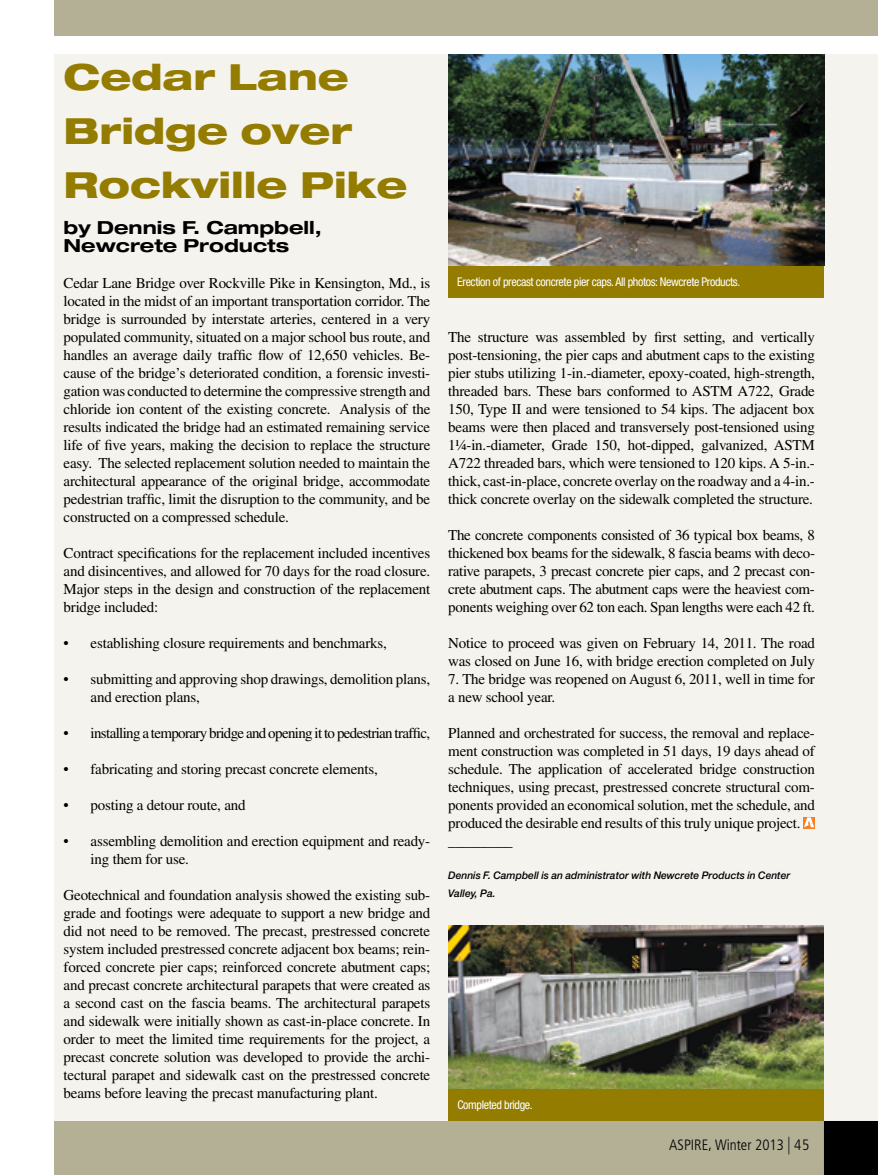
<style>
.page{position:relative;width:878px;height:1175px;background:#fff}
.page>*{position:absolute;margin:0;border:0;box-sizing:border-box;transform-origin:0 0}
.t1{font:800 expanded 36px/54px "Helvetica Neue LT Std";color:#947c00;scale:1.06 1}
.t2{font:700 expanded 18px/18px "Helvetica Neue LT Std";color:#000;scale:1.06 1}
.t3{font:15px/18px "Times LT Std";letter-spacing:-.015em;color:#000;text-align:justify}
.t4{font:15px "Times LT Std";letter-spacing:-.045em;color:#000}
.t5{font:300 condensed 15px "Frutiger LT Std";color:#000}
.t6{font:condensed 12px "Helvetica Neue LT Std";letter-spacing:-.03em;color:#fff}
.t7{font:italic 500 10.5px/18px "Helvetica Neue LT Std";color:#000}
.s1{font-size:17.55px}
</style>
<div class="page">
<div style="left:54px;top:54px;width:824px;height:1066px;background:#f5f3ed"></div>
<div style="left:54px;top:0;width:824px;height:36px;background:#b3b096"></div>
<div style="left:54px;top:1120px;width:824px;height:54px;background:#b3b096"></div>
<div style="left:824px;top:1120px;width:54px;height:54px;background:#000"></div>
<svg style="left:803px;top:817px;width:11px;height:11px"></svg>
<svg style="left:804px;top:817px;width:10px;height:10px"></svg>
<div style="left:448px;top:266px;width:376px;height:31px;background:#947c00"></div>
<img style="left:448px;top:54px;width:376px;height:212px">
<img style="left:448px;top:926px;width:376px;height:163px">
<div style="left:448px;top:1089px;width:376px;height:31px;background:#947c00"></div>
<h1 class="t1" style="left:64px;top:49px;width:326px">Cedar Lane<br>Bridge over<br>Rockville Pike</h1>
<p class="t2" style="left:64px;top:218px;width:245px">by Dennis F. Campbell,<br>Newcrete Products</p>
<p class="t3" style="left:64px;top:274px;width:368px">Cedar Lane Bridge over Rockville Pike in Kensington, Md., is located in the midst of an important transportation corridor. The bridge is surrounded by interstate arteries, centered in a very populated community, situated on a major school bus route, and handles an average daily traffic flow of 12,650 vehicles. Be&shy;cause of the bridge’s deteriorated condition, a forensic investi&shy;gation was conducted to determine the compressive strength and chloride ion content of the existing concrete. Analysis of the results indicated the bridge had an estimated remaining service life of five years, making the decision to replace the structure easy. The selected replacement solution needed to maintain the architectural appearance of the original bridge, accommodate pedestrian traffic, limit the disruption to the community, and be constructed on a compressed schedule.</p>
<p class="t3" style="left:64px;top:544px;width:368px">Contract specifications for the replacement included incentives and disincentives, and allowed for 70 days for the road closure.<br>Major steps in the design and construction of the replacement bridge included:</p>
<p class="t3" style="left:64px;top:634px;width:325px">• establishing closure requirements and benchmarks,</p>
<p class="t3" style="left:91px;top:670px;width:341px;text-indent:-27px">• submitting and approving shop drawings, demolition plans, and erection plans,</p>
<p class="t4" style="left:64px;top:725px;width:368px">• installing a temporary bridge and opening it to pedestrian traffic,</p>
<p class="t3" style="left:64px;top:760px;width:315px">• fabricating and storing precast concrete elements,</p>
<p class="t3" style="left:64px;top:796px;width:183px">• posting a detour route, and</p>
<p class="t3" style="left:91px;top:832px;width:341px;text-indent:-27px">• assembling demolition and erection equipment and ready&shy;ing them for use.</p>
<p class="t3" style="left:64px;top:886px;width:368px">Geotechnical and foundation analysis showed the existing sub&shy;grade and footings were adequate to support a new bridge and did not need to be removed. The precast, prestressed concrete system included prestressed concrete adjacent box beams; rein&shy;forced concrete pier caps; reinforced concrete abutment caps; and precast concrete architectural parapets that were created as a second cast on the fascia beams. The architectural parapets and sidewalk were initially shown as cast-in-place concrete. In order to meet the limited time requirements for the project, a precast concrete solution was developed to provide the archi&shy;tectural parapet and sidewalk cast on the prestressed concrete beams before leaving the precast manufacturing plant.</p>
<p class="t6" style="left:457px;top:275px;width:284px">Erection of precast concrete pier caps. All photos: Newcrete Products.</p>
<p class="t3" style="left:448px;top:328px;width:368px">The structure was assembled by first setting, and vertically post-tensioning, the pier caps and abutment caps to the existing pier stubs utilizing 1-in.-diameter, epoxy-coated, high-strength, threaded bars. These bars conformed to ASTM A722, Grade 150, Type II and were tensioned to 54 kips. The adjacent box beams were then placed and transversely post-tensioned using 1¼-in.-diameter, Grade 150, hot-dipped, galvanized, ASTM A722 threaded bars, which were tensioned to 120 kips. A 5-in.- thick, cast-in-place, concrete overlay on the roadway and a 4-in.- thick concrete overlay on the sidewalk completed the structure.</p>
<p class="t3" style="left:448px;top:526px;width:368px">The concrete components consisted of 36 typical box beams, 8 thickened box beams for the sidewalk, 8 fascia beams with deco&shy;rative parapets, 3 precast concrete pier caps, and 2 precast con&shy;crete abutment caps. The abutment caps were the heaviest com&shy;ponents weighing over 62 ton each. Span lengths were each 42 ft.</p>
<p class="t3" style="left:448px;top:634px;width:368px">Notice to proceed was given on February 14, 2011. The road was closed on June 16, with bridge erection completed on July</p>
<p class="t3" style="left:448px;top:670px;width:368px">7. The bridge was reopened on August 6, 2011, well in time for a new school year.</p>
<p class="t3" style="left:448px;top:724px;width:368px;text-align:left">Planned and orchestrated for success, the removal and replace&shy;ment construction was completed in 51 days, 19 days ahead of schedule. The application of accelerated bridge construction techniques, using precast, prestressed concrete structural com&shy;ponents provided an economical solution, met the schedule, and produced the desirable end results of this truly unique project. _________</p>
<p class="t7" style="left:448px;top:866px;width:343px">Dennis F. Campbell is an administrator with Newcrete Products in Center<br>Valley, Pa.</p>
<p class="t6" style="left:457px;top:1098px;width:77px">Completed bridge.</p>
<p class="t5" style="left:669px;top:1136px;width:141px">ASPIRE, Winter 2013 <span class="s1">|</span> 45</p>
</div>
